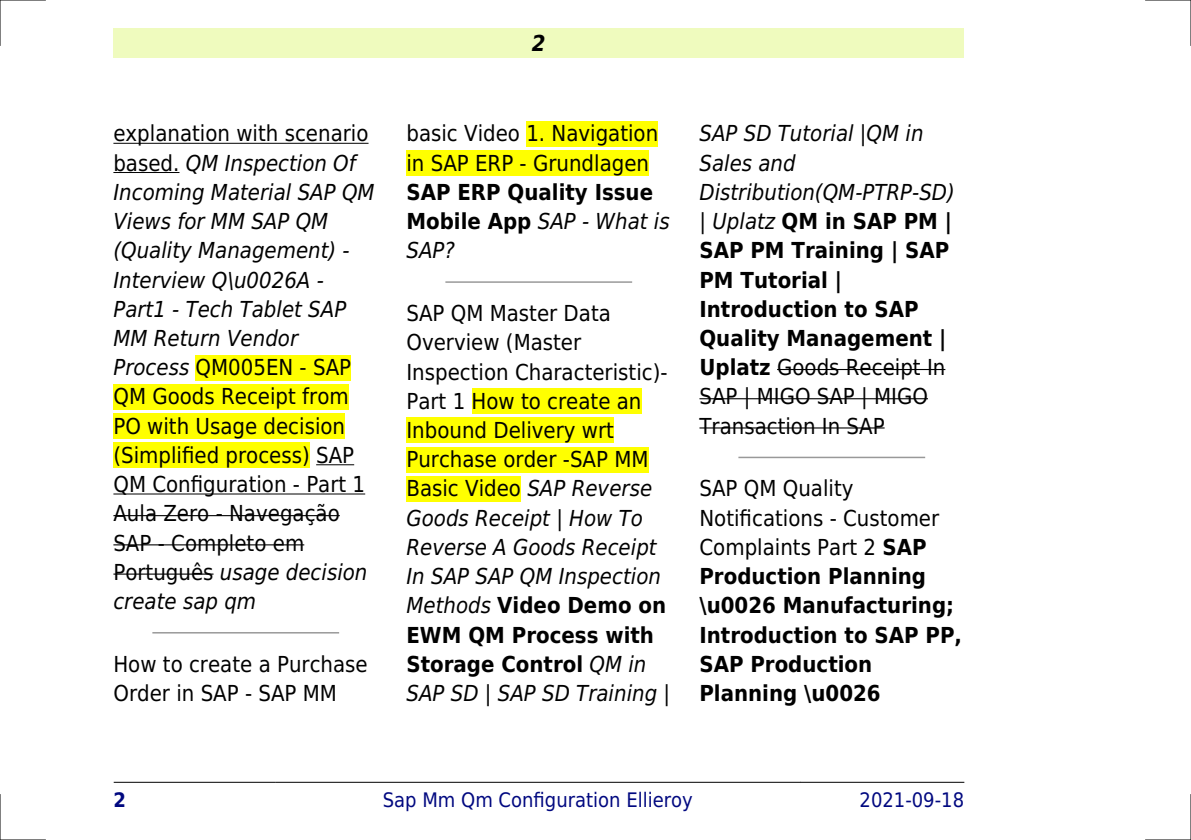
<style>
.page{position:relative;width:1191px;height:840px;background:#fff}
.page>*{position:absolute;margin:0;border:0;box-sizing:border-box;transform-origin:0 0}
.t1{font:22px/29.2px "DejaVu Sans Condensed";color:#000}
.t2{font:700 22px/29.2px "DejaVu Sans Condensed";color:#000}
.t3{font:italic 700 22px "DejaVu Sans Condensed";color:#000}
.t4{font:20px "DejaVu Sans Condensed";color:#000880}
.t5{font:700 20px "DejaVu Sans Condensed";color:#000880}
.s1{font-style:italic}
.s2{font-weight:400;font-style:italic}
.s3{font-weight:700}
.s4{font-weight:400}
</style>
<div class="page">
<div style="left:113px;top:28px;width:851px;height:30px;background:#effbbe"></div>
<hr style="left:114px;top:781px;width:161px;height:1px;background:#000">
<hr style="left:275px;top:781px;width:525px;height:1px;background:#000">
<hr style="left:800px;top:781px;width:164px;height:1px;background:#000">
<hr style="left:113px;top:143px;width:255px;height:1px;background:#000">
<hr style="left:113px;top:172px;width:66px;height:1px;background:#000">
<div style="left:196px;top:354px;width:155px;height:26px;background:#ff0"></div>
<div style="left:113px;top:384px;width:236px;height:25px;background:#ff0"></div>
<div style="left:113px;top:413px;width:232px;height:25px;background:#ff0"></div>
<div style="left:113px;top:442px;width:197px;height:26px;background:#ff0"></div>
<hr style="left:316px;top:464px;width:38px;height:1px;background:#000">
<hr style="left:113px;top:493px;width:252px;height:1px;background:#000">
<hr style="left:113px;top:515px;width:227px;height:1px;background:#000">
<hr style="left:113px;top:544px;width:191px;height:1px;background:#000">
<hr style="left:113px;top:573px;width:100px;height:1px;background:#000">
<hr style="left:153px;top:631px;width:185px;height:2px;background:#999">
<div style="left:526px;top:121px;width:132px;height:25px;background:#ff0"></div>
<div style="left:406px;top:150px;width:243px;height:26px;background:#ff0"></div>
<hr style="left:446px;top:281px;width:185px;height:2px;background:#999">
<div style="left:471px;top:388px;width:170px;height:26px;background:#ff0"></div>
<div style="left:406px;top:417px;width:208px;height:26px;background:#ff0"></div>
<div style="left:406px;top:446px;width:242px;height:26px;background:#ff0"></div>
<div style="left:406px;top:475px;width:115px;height:26px;background:#ff0"></div>
<hr style="left:777px;top:369px;width:168px;height:1px;background:#000">
<hr style="left:699px;top:398px;width:229px;height:1px;background:#000">
<hr style="left:699px;top:427px;width:185px;height:1px;background:#000">
<hr style="left:739px;top:456px;width:185px;height:2px;background:#999">
<hr style="left:0;top:0;width:45px;height:1px;background:#000">
<hr style="left:1145px;top:0;width:46px;height:1px;background:#000">
<hr style="left:0;top:839px;width:45px;height:1px;background:#000">
<hr style="left:1145px;top:839px;width:46px;height:1px;background:#000">
<hr style="left:0;top:0;width:1px;height:45px;background:#000">
<hr style="left:0;top:794px;width:1px;height:45px;background:#000">
<hr style="left:1190px;top:0;width:1px;height:45px;background:#000">
<hr style="left:1190px;top:794px;width:1px;height:45px;background:#000">
<p class="t1" style="left:113px;top:119px;width:263px">explanation with scenario based. <span class="s1">QM Inspection Of<br>Incoming Material SAP QM<br>Views for MM SAP QM (Quality Management) -<br>Interview Q\u0026A -<br>Part1 - Tech Tablet SAP<br>MM Return Vendor<br>Process</span> QM005EN - SAP<br>QM Goods Receipt from<br>PO with Usage decision (Simplified process) SAP<br>QM Configuration - Part 1<br>Aula Zero - Navegação<br>SAP - Completo em<br>Português <span class="s1">usage decision create sap qm</span></p>
<p class="t1" style="left:113px;top:649px;width:256px">How to create a Purchase<br>Order in SAP - SAP MM</p>
<p class="t3" style="left:532px;top:30px;width:15px">2</p>
<p class="t1" style="left:406px;top:119px;width:253px">basic Video 1. Navigation in SAP ERP - Grundlagen</p>
<p class="t2" style="left:406px;top:177px;width:265px">SAP ERP Quality Issue<br>Mobile App <span class="s2">SAP - What is<br>SAP?</span></p>
<p class="t1" style="left:406px;top:299px;width:265px">SAP QM Master Data<br>Overview (Master<br>Inspection Characteristic)-<br>Part 1 How to create an<br>Inbound Delivery wrt<br>Purchase order -SAP MM<br>Basic Video <span class="s1">SAP Reverse<br>Goods Receipt | How To<br>Reverse A Goods Receipt<br>In SAP SAP QM Inspection<br>Methods</span> <span class="s3">Video Demo on<br>EWM QM Process with<br>Storage Control</span> <span class="s1">QM in<br>SAP SD | SAP SD Training |</span></p>
<p class="t2" style="left:699px;top:119px;width:257px"><span class="s2">SAP SD Tutorial |QM in<br>Sales and<br>Distribution(QM-PTRP-SD) | Uplatz</span> QM in SAP PM |<br>SAP PM Training | SAP<br>PM Tutorial |<br>Introduction to SAP<br>Quality Management |<br>Uplatz <span class="s4">Goods Receipt In<br>SAP | MIGO SAP | MIGO<br>Transaction In SAP</span></p>
<p class="t2" style="left:699px;top:474px;width:264px"><span class="s4">SAP QM Quality<br>Notifications - Customer<br>Complaints Part 2</span> SAP<br>Production Planning \u0026 Manufacturing;<br>Introduction to SAP PP,<br>SAP Production<br>Planning \u0026</p>
<p class="t5" style="left:113px;top:787px;width:14px">2</p>
<p class="t4" style="left:383px;top:787px;width:311px">Sap Mm Qm Configuration Ellieroy</p>
<p class="t4" style="left:859px;top:787px;width:106px">2021-09-18</p>
</div>
